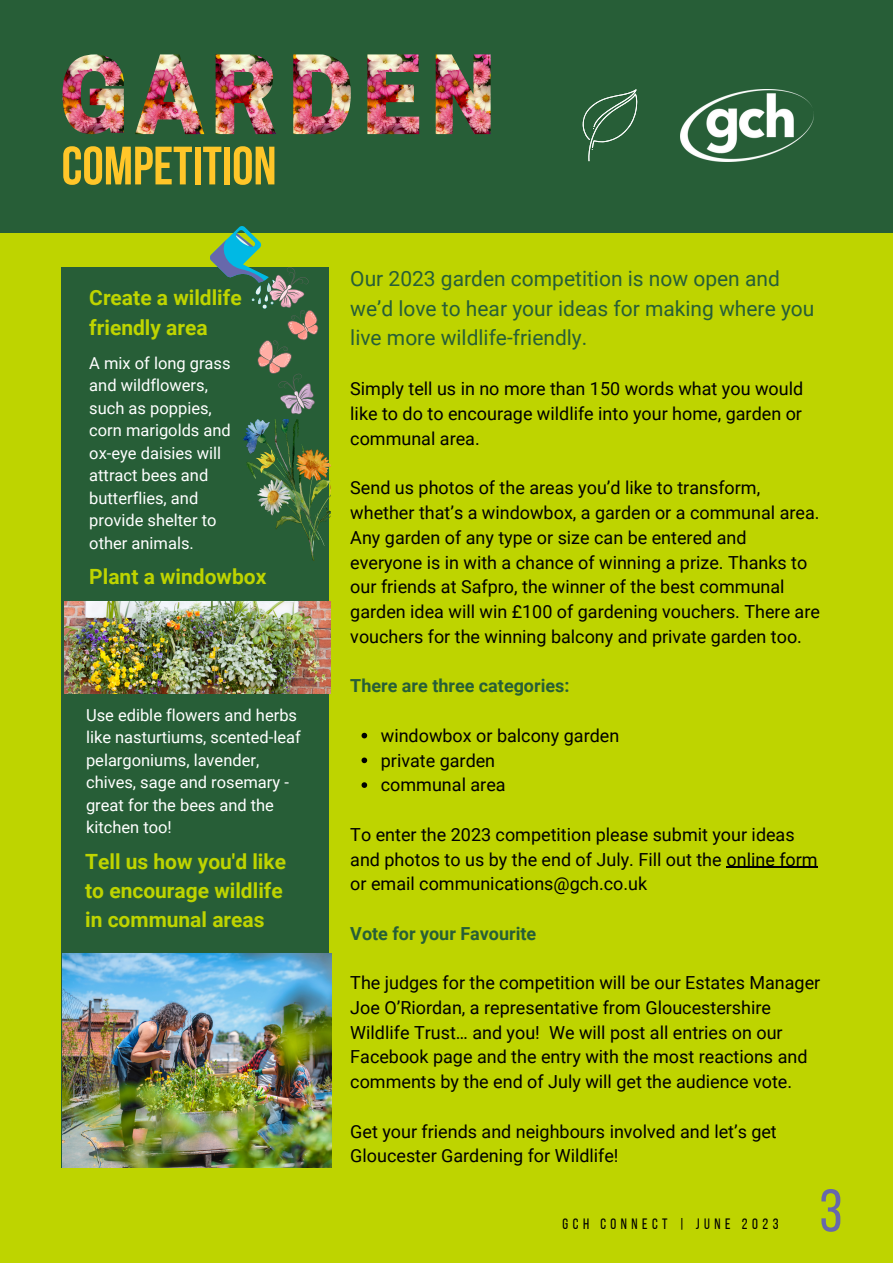
<style>
.page{position:relative;width:893px;height:1264px;background:#fff}
.page>*{position:absolute;margin:0;border:0;box-sizing:border-box;transform-origin:0 0}
.t1{font:60px "Bebas Neue";color:#6768ab}
.t2{font:700 54px "Bebas Neue";color:#ffc629}
.t3{font:21px/29.2px "Roboto";color:#275e37}
.t4{font:700 21px/29.2px "Roboto";color:#bed400}
.t5{font:18px/24.8px "Roboto";color:#000}
.t6{font:700 18px "Roboto";color:#275e37}
.t7{font:16.5px/22.5px "Roboto";color:#fff}
.t8{font:15px "Bebas Neue";letter-spacing:.3em;color:#000}
</style>
<div class="page">
<div style="left:0;top:0;width:892px;height:1262px;background:#bed400"></div>
<div style="left:0;top:0;width:892px;height:232px;background:#275e37"></div>
<img style="left:680px;top:89px;width:133px;height:72px">
<svg style="left:361px;top:732px;width:6px;height:6px"></svg>
<svg style="left:361px;top:757px;width:6px;height:6px"></svg>
<svg style="left:361px;top:782px;width:6px;height:6px"></svg>
<hr style="left:726px;top:866px;width:91px;height:1px;background:#000">
<img style="left:62px;top:54px;width:62px;height:80px">
<img style="left:215px;top:54px;width:61px;height:80px">
<img style="left:135px;top:54px;width:69px;height:80px">
<img style="left:293px;top:54px;width:58px;height:80px">
<img style="left:367px;top:54px;width:52px;height:80px">
<img style="left:435px;top:54px;width:55px;height:80px">
<div style="left:62px;top:267px;width:267px;height:900px;background:#275e37"></div>
<img style="left:243px;top:419px;width:88px;height:141px">
<svg style="left:209px;top:226px;width:109px;height:188px"></svg>
<img style="left:64px;top:602px;width:266px;height:91px">
<img style="left:62px;top:953px;width:269px;height:214px">
<svg style="left:582px;top:89px;width:55px;height:72px"></svg>
<p class="t2" style="left:62px;top:144px;width:216px">COMPETITION</p>
<p class="t4" style="left:89px;top:283px;width:154px">Create a wildlife friendly area</p>
<p class="t7" style="left:89px;top:352px;width:143px">A mix of long grass and wildflowers, such as poppies, corn marigolds and ox-eye daisies will attract bees and butterflies, and provide shelter to other animals.</p>
<p class="t4" style="left:89px;top:562px;width:178px">Plant a windowbox</p>
<p class="t7" style="left:86px;top:703px;width:216px">Use edible flowers and herbs like nasturtiums, scented-leaf pelargoniums, lavender, chives, sage and rosemary - great for the bees and the kitchen too!</p>
<p class="t4" style="left:85px;top:847px;width:202px">Tell us how you'd like to encourage wildlife in communal areas</p>
<p class="t3" style="left:350px;top:264px;width:465px">Our 2023 garden competition is now open and we’d love to hear your ideas for making where you live more wildlife-friendly.</p>
<p class="t5" style="left:350px;top:377px;width:454px;text-align:justify">Simply tell us in no more than 150 words what you would like to do to encourage wildlife into your home, garden or communal area.</p>
<p class="t5" style="left:350px;top:476px;width:471px">Send us photos of the areas you’d like to transform, whether that’s a windowbox, a garden or a communal area.<br>Any garden of any type or size can be entered and everyone is in with a chance of winning a prize. Thanks to our friends at Safpro, the winner of the best communal garden idea will win £100 of gardening vouchers. There are vouchers for the winning balcony and private garden too.</p>
<p class="t6" style="left:350px;top:675px;width:221px">There are three categories:</p>
<p class="t5" style="left:381px;top:723px;width:240px">windowbox or balcony garden</p>
<p class="t5" style="left:381px;top:748px;width:116px">private garden</p>
<p class="t5" style="left:381px;top:772px;width:126px">communal area</p>
<p class="t5" style="left:350px;top:822px;width:469px">To enter the 2023 competition please submit your ideas and photos to us by the end of July. Fill out the online form or email communications@gch.co.uk</p>
<p class="t6" style="left:350px;top:923px;width:187px">Vote for your Favourite</p>
<p class="t5" style="left:350px;top:970px;width:471px">The judges for the competition will be our Estates Manager Joe O’Riordan, a representative from Gloucestershire Wildlife Trust… and you! We will post all entries on our Facebook page and the entry with the most reactions and comments by the end of July will get the audience vote.</p>
<p class="t5" style="left:350px;top:1119px;width:428px">Get your friends and neighbours involved and let’s get<br>Gloucester Gardening for Wildlife!</p>
<p class="t8" style="left:562px;top:1217px;width:217px">GCH CONNECT | JUNE 2023</p>
<p class="t1" style="left:819px;top:1186px;width:25px">3</p>
</div>
